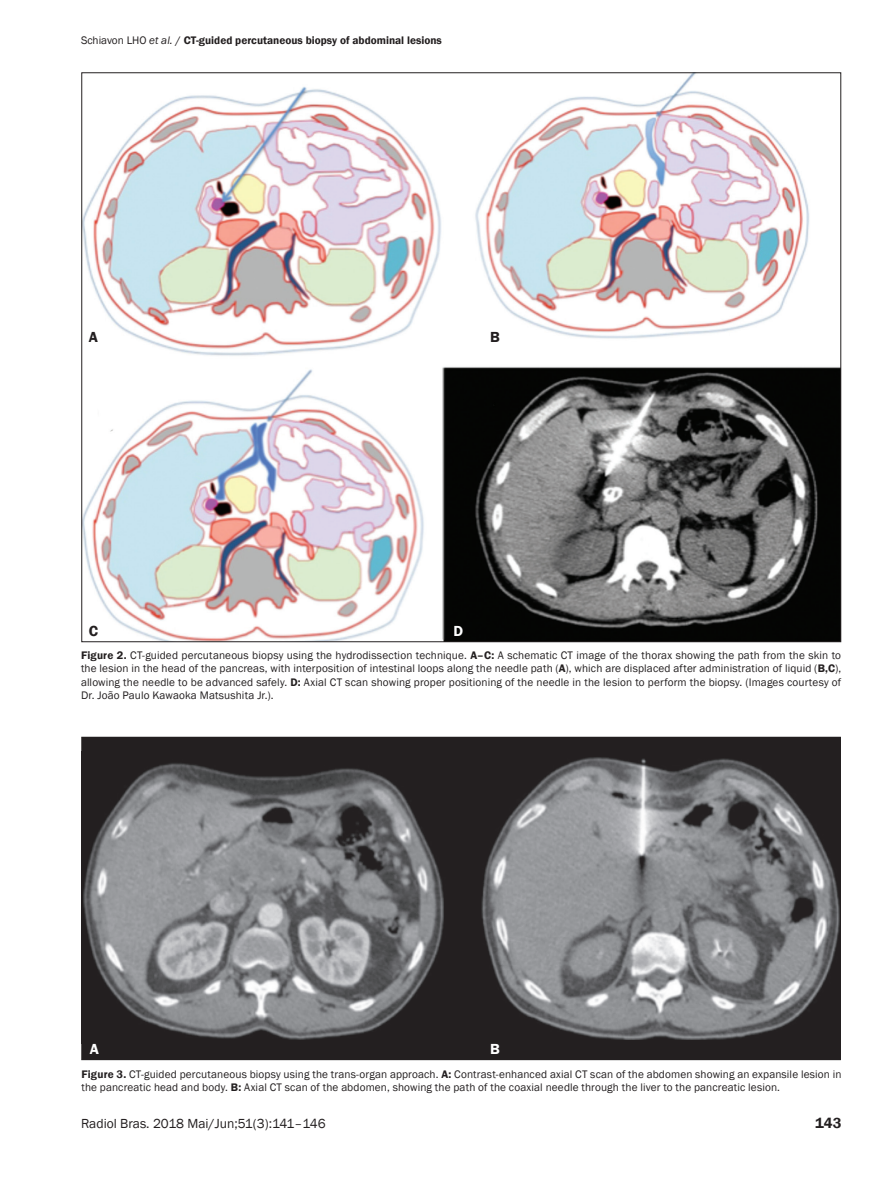
<style>
.page{position:relative;width:893px;height:1191px;background:#fff}
.page>*{position:absolute;margin:0;border:0;box-sizing:border-box;transform-origin:0 0}
.t1{font:600 15px "Franklin Gothic";color:#231f20}
.t2{font:600 15px "Franklin Gothic";color:#fff}
.t3{font:13.5px "Franklin Gothic";color:#231f20}
.t4{font:11.25px/13.5px "Franklin Gothic";letter-spacing:.01em;color:#231f20;text-align:justify}
.t5{font:600 11.25px "Franklin Gothic";color:#231f20}
.s1{font-weight:400}
.s2{font-weight:400;font-style:italic}
.s3{font-weight:500}
.s4{font-weight:600}
</style>
<div class="page">
<img style="left:83px;top:74px;width:756px;height:566px">
<img style="left:83px;top:754px;width:756px;height:286px">
<div style="left:82px;top:1040px;width:758px;height:19px;background:#231f20"></div>
<div style="left:82px;top:737px;width:758px;height:17px;background:#231f20"></div>
<p class="t5" style="left:81px;top:33px;width:362px"><span class="s1">Schiavon LHO</span> <span class="s2">et al.</span> <span class="s3">/</span> CT-guided percutaneous biopsy of abdominal lesions</p>
<h1 class="t1" style="left:89px;top:328px;width:11px">A</h1>
<h1 class="t1" style="left:490px;top:328px;width:11px">B</h1>
<h1 class="t1" style="left:89px;top:621px;width:11px">C</h1>
<h1 class="t2" style="left:453px;top:621px;width:11px">D</h1>
<p class="t4" style="left:81px;top:648px;width:762px"><span class="s4">Figure 2.</span> CT-guided percutaneous biopsy using the hydrodissection technique. <span class="s4">A–C:</span> A schematic CT image of the thorax showing the path from the skin to the lesion in the head of the pancreas, with interposition of intestinal loops along the needle path (<span class="s4">A</span>), which are displaced after administration of liquid (<span class="s4">B,C</span>), allowing the needle to be advanced safely. <span class="s4">D:</span> Axial CT scan showing proper positioning of the needle in the lesion to perform the biopsy. (Images courtesy of Dr. João Paulo Kawaoka Matsushita Jr.).</p>
<h1 class="t2" style="left:90px;top:1039px;width:11px">A</h1>
<h1 class="t2" style="left:490px;top:1039px;width:11px">B</h1>
<p class="t4" style="left:81px;top:1067px;width:762px"><span class="s4">Figure 3.</span> CT-guided percutaneous biopsy using the trans-organ approach. <span class="s4">A:</span> Contrast-enhanced axial CT scan of the abdomen showing an expansile lesion in the pancreatic head and body. <span class="s4">B:</span> Axial CT scan of the abdomen, showing the path of the coaxial needle through the liver to the pancreatic lesion.</p>
<p class="t3" style="left:81px;top:1114px;width:246px">Radiol Bras. 2018 Mai/Jun;51(3):141–146</p>
<h1 class="t1" style="left:815px;top:1113px;width:28px">143</h1>
</div>
